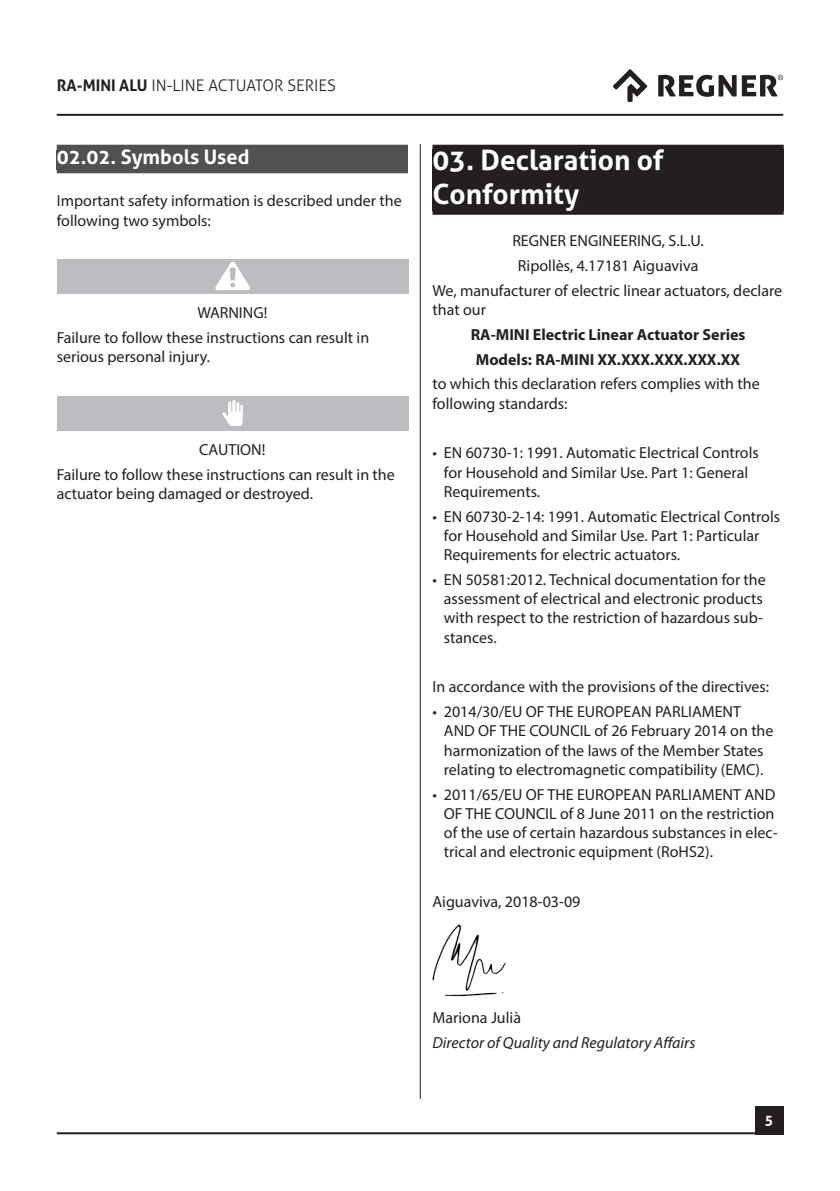
<style>
.page{position:relative;width:840px;height:1191px;background:#fff}
.page>*{position:absolute;margin:0;border:0;box-sizing:border-box;transform-origin:0 0}
.t1{font:700 28px/33.6px "Aller";color:#fff}
.t2{font:700 20px "Aller";color:#fff}
.t3{font:16px/19.2px "Myriad Pro";color:#231f20}
.t4{font:700 16px/24.8px "Myriad Pro";color:#231f20;text-align:center}
.t5{font:italic 16px "Myriad Pro";color:#231f20}
.t6{font:300 16px "Aller";color:#231f20}
.t7{font:700 14px "Aller";color:#fff}
.s1{font-weight:700}
</style>
<div class="page">
<hr style="left:57px;top:114px;width:725px;height:2px;background:#231f20">
<svg style="left:658px;top:75px;width:124px;height:22px"></svg>
<svg style="left:613px;top:69px;width:34px;height:33px"></svg>
<hr style="left:419px;top:144px;width:1px;height:954px;background:#231f20">
<div style="left:754px;top:1106px;width:28px;height:28px;background:#231f20"></div>
<hr style="left:57px;top:1132px;width:725px;height:2px;background:#231f20">
<div style="left:432px;top:150px;width:351px;height:61px;background:#231f20"></div>
<div style="left:432px;top:207px;width:351px;height:8px;background:#231f20"></div>
<div style="left:432px;top:145px;width:351px;height:10px;background:#231f20"></div>
<img style="left:432px;top:924px;width:74px;height:73px">
<div style="left:57px;top:150px;width:351px;height:19px;background:#505052"></div>
<div style="left:57px;top:165px;width:351px;height:8px;background:#505052"></div>
<div style="left:57px;top:145px;width:351px;height:10px;background:#505052"></div>
<div style="left:57px;top:259px;width:351px;height:34px;background:#bcbdc0"></div>
<svg style="left:215px;top:261px;width:35px;height:29px"></svg>
<div style="left:57px;top:396px;width:351px;height:34px;background:#bcbdc0"></div>
<svg style="left:222px;top:400px;width:21px;height:26px"></svg>
<p class="t6" style="left:57px;top:76px;width:280px"><span class="s1">RA-MINI ALU</span> IN-LINE ACTUATOR SERIES</p>
<p class="t2" style="left:57px;top:145px;width:194px">02.02. Symbols Used</p>
<p class="t3" style="left:57px;top:191px;width:346px">Important safety information is described under the following two symbols:</p>
<p class="t3" style="left:57px;top:300px;width:314px;line-height:24.8px;text-indent:140px">WARNING!<br>Failure to follow these instructions can result in</p>
<p class="t3" style="left:57px;top:347px;width:155px">serious personal injury.</p>
<p class="t3" style="left:57px;top:437px;width:339px;line-height:24.8px;text-indent:142px">CAUTION!<br>Failure to follow these instructions can result in the</p>
<p class="t3" style="left:57px;top:484px;width:258px">actuator being damaged or destroyed.</p>
<h1 class="t1" style="left:432px;top:143px;width:233px">03. Declaration of<br>Conformity</h1>
<p class="t3" style="left:432px;top:228px;width:351px;line-height:24.8px;text-align:center">REGNER ENGINEERING, S.L.U.<br>Ripollès, 4.17181 Aiguaviva<br>We, manufacturer of electric linear actuators, declare</p>
<p class="t3" style="left:432px;top:299px;width:55px">that our</p>
<p class="t4" style="left:470px;top:322px;width:276px">RA-MINI Electric Linear Actuator Series<br>Models: RA-MINI XX.XXX.XXX.XXX.XX</p>
<p class="t3" style="left:432px;top:374px;width:328px">to which this declaration refers complies with the following standards:</p>
<p class="t3" style="left:443px;top:443px;width:316px;text-indent:-11px">• EN 60730-1: 1991. Automatic Electrical Controls for Household and Similar Use. Part 1: General<br>Requirements.</p>
<p class="t3" style="left:443px;top:506px;width:337px;text-indent:-11px">• EN 60730-2-14: 1991. Automatic Electrical Controls for Household and Similar Use. Part 1: Particular<br>Requirements for electric actuators.</p>
<p class="t3" style="left:443px;top:570px;width:323px;text-indent:-11px">• EN 50581:2012. Technical documentation for the assessment of electrical and electronic products with respect to the restriction of hazardous sub&shy;stances.</p>
<p class="t3" style="left:432px;top:677px;width:338px">In accordance with the provisions of the directives:</p>
<p class="t3" style="left:443px;top:702px;width:331px;text-indent:-11px">• 2014/30/EU OF THE EUROPEAN PARLIAMENT AND OF THE COUNCIL of 26 February 2014 on the harmonization of the laws of the Member States relating to electromagnetic compatibility (EMC).</p>
<p class="t3" style="left:443px;top:784px;width:335px;text-indent:-11px">• 2011/65/EU OF THE EUROPEAN PARLIAMENT AND OF THE COUNCIL of 8 June 2011 on the restriction of the use of certain hazardous substances in elec&shy;trical and electronic equipment (RoHS2).</p>
<p class="t3" style="left:432px;top:892px;width:149px">Aiguaviva, 2018-03-09</p>
<p class="t3" style="left:432px;top:1007px;width:90px">Mariona Julià</p>
<p class="t5" style="left:432px;top:1033px;width:264px">Director of Quality and Regulatory Affairs</p>
<p class="t7" style="left:764px;top:1111px;width:10px">5</p>
</div>
